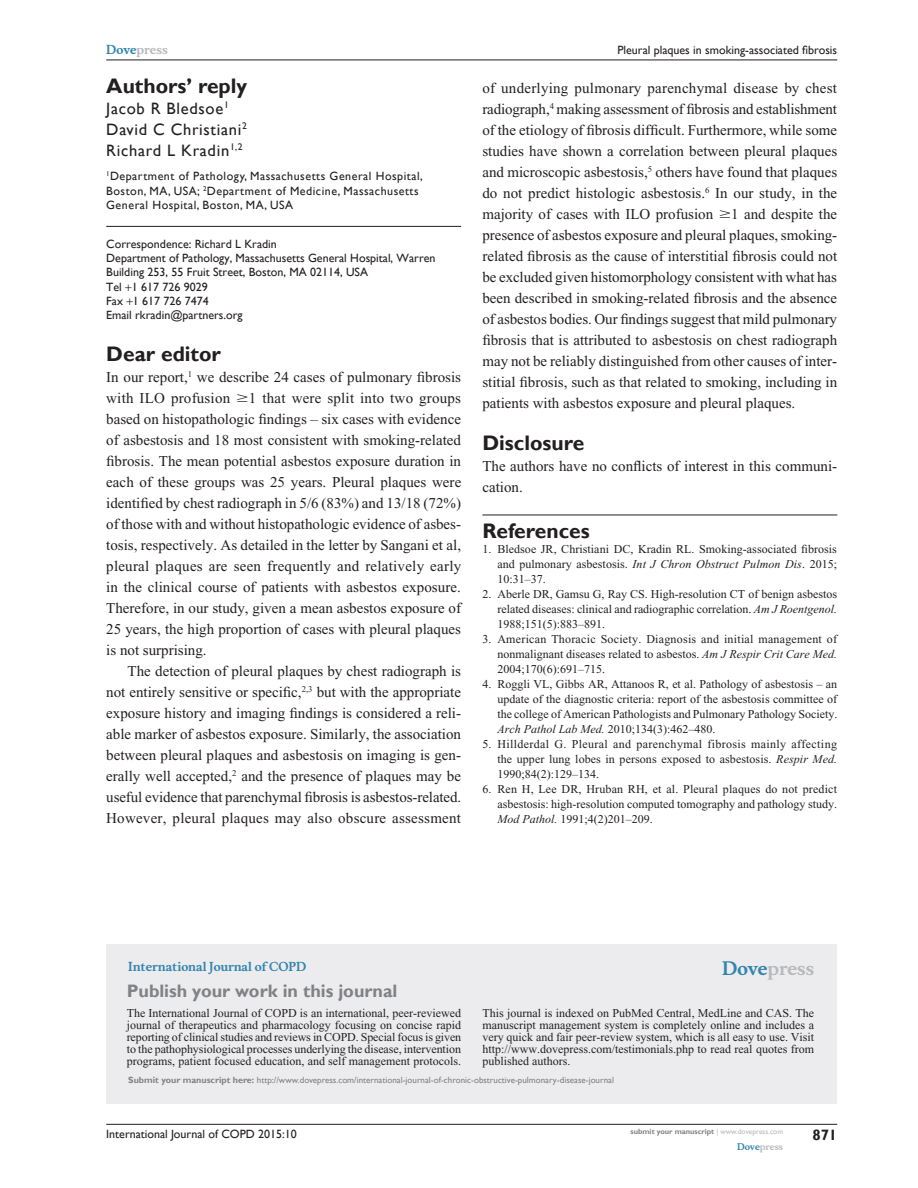
<style>
.page{position:relative;width:918px;height:1188px;background:#fff}
.page>*{position:absolute;margin:0;border:0;box-sizing:border-box;transform-origin:0 0}
.RefH{font:700 21px "Gill Sans";color:#231f20}
.PromBx-H1{font:700 18px "Gill Sans";color:#808285}
.PromBx-Brand{font:700 18px "Musee";color:#b8b9bc}
.AAu{font:16.5px "Gill Sans";letter-spacing:.04em;color:#231f20}
.Tx{font:15px/21px "Times New Roman";color:#231f20;text-align:justify}
.TxF{font:15px/21px "Times New Roman";color:#231f20;text-align:justify}
.RunFolio-R{font:700 15px "Gill Sans";color:#231f20}
.RefNL1{font:12px/15px "Times New Roman";color:#231f20;text-align:justify}
.PromBx-Tx{font:12px/12px "Times New Roman";color:#231f20;text-align:justify}
.Corr-Info-m{font:12px/14.2px "Gill Sans";color:#231f20}
.AAuAff{font:12px/14.2px "Gill Sans";letter-spacing:.04em;color:#231f20}
.RunH-R{font:12px "Gill Sans";color:#231f20}
.RunF-R{font:12px "Gill Sans";color:#231f20}
.Corr-Info-f{font:12px "Gill Sans";color:#231f20}
.PromBx-JrnlName{font:700 12px "Musee";color:#3485ae}
.RunH-Brand-R{font:700 12px "Musee";color:#b8b9bc}
.PromBx-SubmitMssWebA{font:9px "Gill Sans";color:#808285}
.RunF-Brand-R{font:700 9px "Musee";color:#b8b9bc}
.RunF-SubmityourMS-R{font:700 7.5px "Gill Sans";color:#808285}
.s1{color:#3485ae}
.s2{font-family:"Mathematical Pi One"}
.s3{font-style:italic}
.s4{font-weight:700}
.s5{font-weight:400;color:#b8b9bc}
</style>
<div class="page">
<div style="left:106px;top:944px;width:731px;height:159px;background:#ececee"></div>
<hr style="left:106px;top:1124px;width:731px;height:1px;background:#231f20">
<hr style="left:106px;top:60px;width:731px;height:1px;background:#231f20">
<hr style="left:106px;top:226px;width:355px;height:1px;background:#231f20">
<hr style="left:482px;top:515px;width:355px;height:1px;background:#231f20">
<p class="RunH-Brand-R" style="left:106px;top:43px;width:63px"><span class="s1">Dove</span>press</p>
<h1 class="RefH" style="left:106px;top:73px;width:142px">Authors’ reply</h1>
<p class="AAu" style="left:106px;top:98px;width:124px">Jacob R Bledsoe<sup>1</sup></p>
<p class="AAu" style="left:106px;top:119px;width:142px">David C Christiani<sup>2</sup></p>
<p class="AAu" style="left:106px;top:140px;width:138px">Richard L Kradin<sup>1,2</sup></p>
<p class="AAuAff" style="left:106px;top:169px;width:318px"><sup>1</sup>Department of Pathology, Massachusetts General Hospital,<br>Boston, MA, USA; <sup>2</sup>Department of Medicine, Massachusetts<br>General Hospital, Boston, MA, USA</p>
<p class="Corr-Info-f" style="left:106px;top:237px;width:172px">Correspondence: Richard L Kradin</p>
<p class="Corr-Info-m" style="left:106px;top:251px;width:331px">Department of Pathology, Massachusetts General Hospital, Warren<br>Building 253, 55 Fruit Street, Boston, MA 02114, USA</p>
<p class="Corr-Info-m" style="left:106px;top:280px;width:103px">Tel 1 617 726 9029</p>
<p class="Corr-Info-m" style="left:106px;top:294px;width:104px">Fax 1 617 726 7474</p>
<p class="Corr-Info-m" style="left:106px;top:308px;width:138px">Email rkradin@partners.org</p>
<h1 class="RefH" style="left:106px;top:341px;width:116px">Dear editor</h1>
<p class="TxF" style="left:106px;top:367px;width:357px">In our report,<sup>1</sup> we describe 24 cases of pulmonary fibrosis with ILO profusion <span class="s2">$</span> 1 that were split into two groups based on histopathologic findings – six cases with evidence of asbestosis and 18 most consistent with smoking-related fibrosis. The mean potential asbestos exposure duration in each of these groups was 25 years. Pleural plaques were identified by chest radiograph in 5/6 (83%) and 13/18 (72%) of those with and without histopathologic evidence of asbes&shy;tosis, respectively. As detailed in the letter by Sangani et al, pleural plaques are seen frequently and relatively early in the clinical course of patients with asbestos exposure.<br>Therefore, in our study, given a mean asbestos exposure of 25 years, the high proportion of cases with pleural plaques is not surprising.</p>
<p class="Tx" style="left:106px;top:661px;width:357px;text-indent:21px">The detection of pleural plaques by chest radiograph is not entirely sensitive or specific,<sup>2,3</sup> but with the appropriate exposure history and imaging findings is considered a reli&shy;able marker of asbestos exposure. Similarly, the association between pleural plaques and asbestosis on imaging is gen&shy;erally well accepted,<sup>2</sup> and the presence of plaques may be useful evidence that parenchymal fibrosis is asbestos-related.<br>However, pleural plaques may also obscure assessment</p>
<p class="RunH-R" style="left:617px;top:43px;width:221px">Pleural plaques in smoking-associated fibrosis</p>
<p class="Tx" style="left:482px;top:77px;width:356px">of underlying pulmonary parenchymal disease by chest radiograph,<sup>4</sup> making assessment of fibrosis and establishment of the etiology of fibrosis difficult. Furthermore, while some studies have shown a correlation between pleural plaques and microscopic asbestosis,<sup>5</sup> others have found that plaques do not predict histologic asbestosis.<sup>6</sup> In our study, in the majority of cases with ILO profusion <span class="s2">$</span> 1 and despite the presence of asbestos exposure and pleural plaques, smoking&shy;related fibrosis as the cause of interstitial fibrosis could not be excluded given histomorphology consistent with what has been described in smoking-related fibrosis and the absence of asbestos bodies. Our findings suggest that mild pulmonary fibrosis that is attributed to asbestosis on chest radiograph may not be reliably distinguished from other causes of inter&shy;stitial fibrosis, such as that related to smoking, including in patients with asbestos exposure and pleural plaques.</p>
<h1 class="RefH" style="left:482px;top:430px;width:103px">Disclosure</h1>
<p class="TxF" style="left:482px;top:455px;width:355px">The authors have no conflicts of interest in this communi&shy;cation.</p>
<p class="RefH" style="left:482px;top:518px;width:109px">References</p>
<p class="RefNL1" style="left:497px;top:542px;width:341px;text-indent:-15px">1. Bledsoe JR, Christiani DC, Kradin RL. Smoking-associated fibrosis and pulmonary asbestosis. <span class="s3">Int J Chron Obstruct Pulmon Dis</span>. 2015; 10:31–37.</p>
<p class="RefNL1" style="left:497px;top:587px;width:341px;text-indent:-15px">2. Aberle DR, Gamsu G, Ray CS. High-resolution CT of benign asbestos related diseases: clinical and radiographic correlation. <span class="s3">Am J Roentgenol.<br></span>1988;151(5):883–891.</p>
<p class="RefNL1" style="left:497px;top:632px;width:341px;text-indent:-15px">3. American Thoracic Society. Diagnosis and initial management of nonmalignant diseases related to asbestos. <span class="s3">Am J Respir Crit Care Med.<br></span>2004;170(6):691–715.</p>
<p class="RefNL1" style="left:497px;top:677px;width:342px;text-indent:-15px">4. Roggli VL, Gibbs AR, Attanoos R, et al. Pathology of asbestosis – an update of the diagnostic criteria: report of the asbestosis committee of the college of American Pathologists and Pulmonary Pathology Society.<br><span class="s3">Arch Pathol Lab Med.</span> 2010;134(3):462–480.</p>
<p class="RefNL1" style="left:497px;top:737px;width:341px;text-indent:-15px">5. Hillderdal G. Pleural and parenchymal fibrosis mainly affecting the upper lung lobes in persons exposed to asbestosis. <span class="s3">Respir Med.<br></span>1990;84(2):129–134.</p>
<p class="RefNL1" style="left:497px;top:782px;width:341px;text-indent:-15px">6. Ren H, Lee DR, Hruban RH, et al. Pleural plaques do not predict asbestosis: high-resolution computed tomography and pathology study.<br><span class="s3">Mod Pathol.</span> 1991;4(2)201–209.</p>
<p class="PromBx-JrnlName" style="left:128px;top:959px;width:180px">International Journal of COPD</p>
<p class="PromBx-H1" style="left:127px;top:980px;width:272px">Publish your work in this journal</p>
<p class="PromBx-Brand" style="left:722px;top:958px;width:94px"><span class="s1">Dove</span>press</p>
<p class="PromBx-Tx" style="left:127px;top:1007px;width:336px">The International Journal of COPD is an international, peer-reviewed journal of therapeutics and pharmacology focusing on concise rapid reporting of clinical studies and reviews in COPD. Special focus is given to the pathophysiological processes underlying the disease, intervention programs, patient focused education, and self management protocols.</p>
<p class="PromBx-Tx" style="left:482px;top:1007px;width:333px">This journal is indexed on PubMed Central, MedLine and CAS. The manuscript management system is completely online and includes a very quick and fair peer-review system, which is all easy to use. Visit http://www.dovepress.com/testimonials.php to read real quotes from published authors.</p>
<p class="PromBx-SubmitMssWebA" style="left:128px;top:1075px;width:487px"><span class="s4">Submit your manuscript here:</span> http://www.dovepress.com/international-journal-of-chronic-obstructive-pulmonary-disease-journal</p>
<p class="RunF-R" style="left:106px;top:1127px;width:192px">International Journal of COPD 2015:10</p>
<p class="RunF-SubmityourMS-R" style="left:631px;top:1127px;width:154px">submit your manuscript <span class="s5">| www.dovepress.com</span></p>
<p class="RunF-Brand-R" style="left:737px;top:1141px;width:48px"><span class="s1">Dove</span>press</p>
<p class="RunFolio-R" style="left:812px;top:1126px;width:26px">871</p>
</div>
